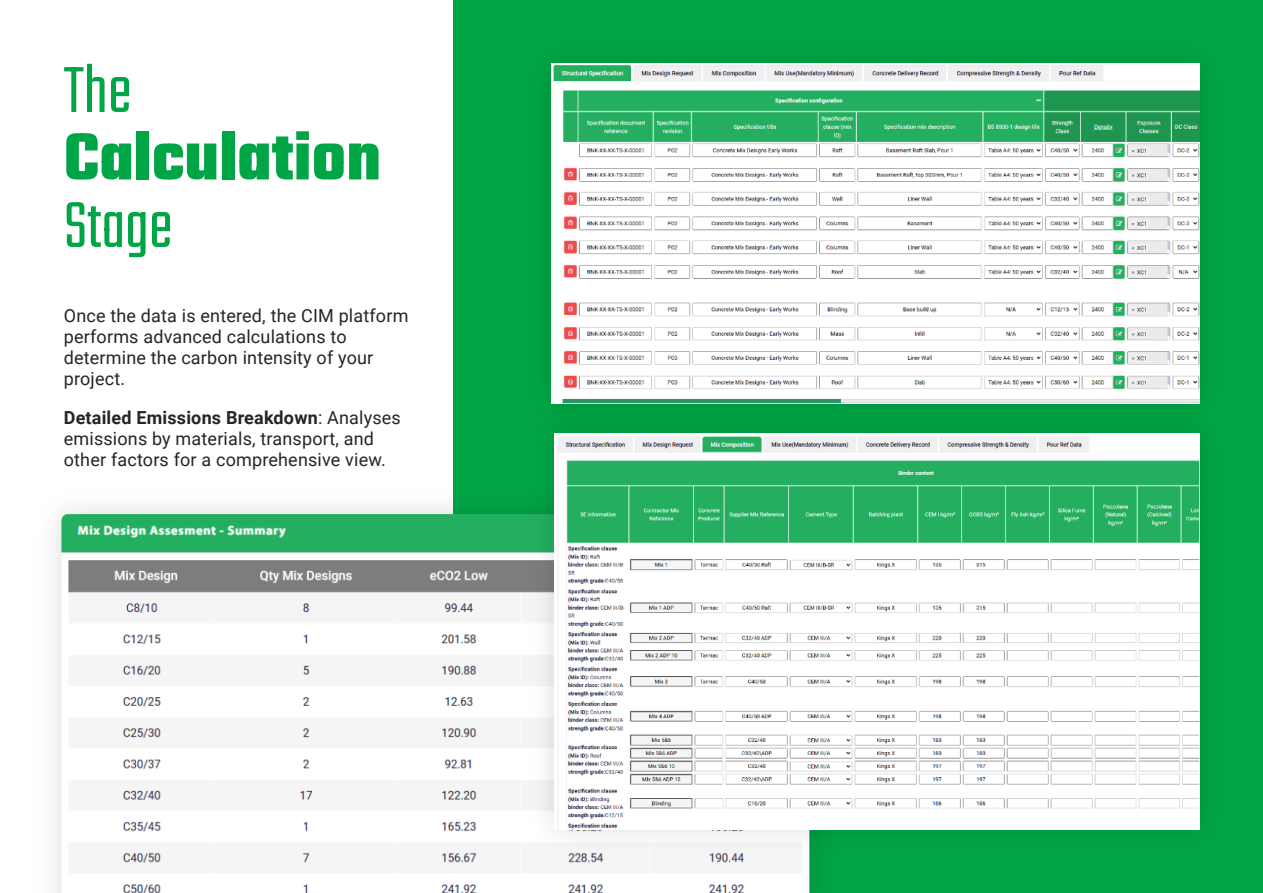
<style>
.page{position:relative;width:1263px;height:893px;background:#fff}
.page>*{position:absolute;margin:0;border:0;box-sizing:border-box;transform-origin:0 0}
.t1{font:700 72px "Teko";color:#00a545}
.t2{font:300 72px "Teko";color:#00a545}
.t3{font:18px "Roboto";letter-spacing:.01em;color:#252525}
.t4{font:700 18px "Roboto";letter-spacing:.01em;color:#252525}
.s1{font-weight:400}
</style>
<div class="page">
<div style="left:454px;top:0;width:809px;height:893px;background:#00a545"></div>
<img style="left:548px;top:61px;width:654px;height:347px">
<img style="left:551px;top:64px;width:648px;height:339px">
<img style="left:54px;top:488px;width:758px;height:405px">
<img style="left:61px;top:514px;width:748px;height:379px">
<img style="left:528px;top:429px;width:674px;height:426px">
<img style="left:554px;top:434px;width:645px;height:395px">
<p class="t2" style="left:64px;top:43px;width:69px">The</p>
<p class="t1" style="left:64px;top:110px;width:319px">Calculation</p>
<p class="t2" style="left:64px;top:178px;width:110px">Stage</p>
<p class="t3" style="left:64px;top:308px;width:346px">Once the data is entered, the CIM platform</p>
<p class="t3" style="left:64px;top:329px;width:284px">performs advanced calculations to</p>
<p class="t3" style="left:64px;top:350px;width:311px">determine the carbon intensity of your</p>
<p class="t3" style="left:64px;top:371px;width:63px">project.</p>
<p class="t4" style="left:64px;top:410px;width:339px">Detailed Emissions Breakdown<span class="s1">: Analyses</span></p>
<p class="t3" style="left:64px;top:431px;width:312px">emissions by materials, transport, and</p>
<p class="t3" style="left:64px;top:452px;width:324px">other factors for a comprehensive view.</p>
</div>
